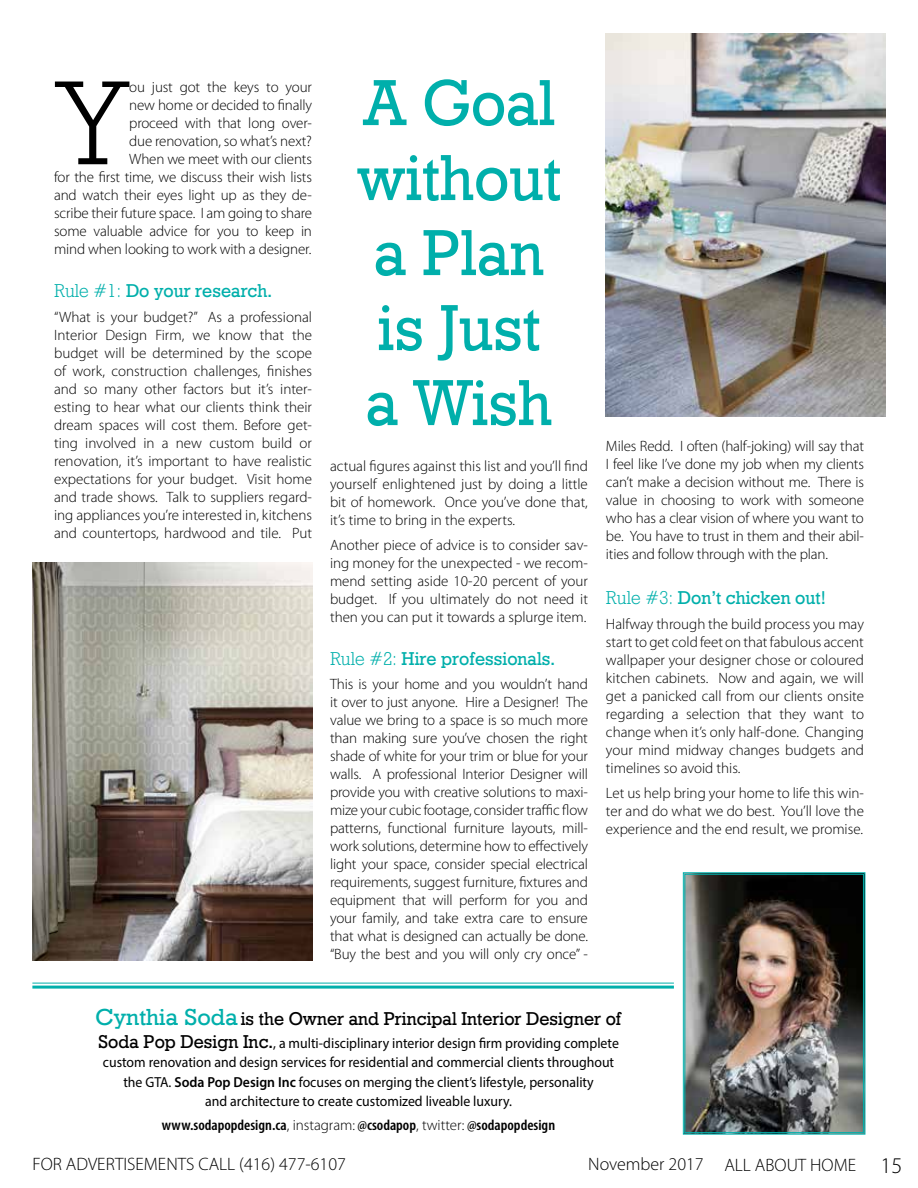
<style>
.page{position:relative;width:918px;height:1188px;background:#fff}
.page>*{position:absolute;margin:0;border:0;box-sizing:border-box;transform-origin:0 0}
.t1{font:300 115.8px "Rodeo";color:#000}
.t2{font:63px/75px "Rodeo";color:#00afab;text-align:center}
.t3{font:18px "Rodeo";color:#00afab}
.t4{font:300 18px "Myriad Pro";color:#000}
.t5{font:18px "Rodeo";color:#000}
.t6{font:300 15px/18px "Myriad Pro";letter-spacing:-.01em;color:#000;text-align:justify}
.t7{font:600 condensed 15px "Myriad Pro";color:#000;scale:1.05 1}
.t8{font:14.55px/19.5px "Myriad Pro";color:#000;text-align:center;scale:.95 1}
.s1{font-weight:300}
.s2{font-size:22.5px;color:#00afab}
.s3{font-family:"Rodeo";font-size:18px}
.s4{font-weight:600}
.s5{font-weight:300;font-stretch:normal}
.s6{font-size:22.5px}
</style>
<div class="page">
<img style="left:32px;top:563px;width:280px;height:397px">
<img style="left:606px;top:34px;width:280px;height:383px">
<img style="left:683px;top:872px;width:183px;height:263px">
<div style="left:684px;top:874px;width:180px;height:259px;border:1px solid #00afab"></div>
<hr style="left:32px;top:983px;width:642px;height:1px;background:#00afab">
<hr style="left:32px;top:986px;width:642px;height:3px;background:#00afab">
<h1 class="t1" style="left:54px;top:59px;width:78px">Y</h1>
<p class="t6" style="left:54px;top:79px;width:259px;text-align:right">ou just got the keys to your<br>new home or decided to finally<br>proceed with that long over-<br>due renovation, so what’s next?<br>When we meet with our clients<br>for the first time, we discuss their wish lists and watch their eyes light up as they de&shy;scribe their future space. I am going to share some valuable advice for you to keep in mind when looking to work with a designer.</p>
<p class="t3" style="left:54px;top:280px;width:220px"><span class="s1">Rule #1:</span> Do your research.</p>
<p class="t6" style="left:54px;top:308px;width:259px">“What is your budget?” As a professional Interior Design Firm, we know that the budget will be determined by the scope of work, construction challenges, finishes and so many other factors but it’s inter&shy;esting to hear what our clients think their dream spaces will cost them. Before get&shy;ting involved in a new custom build or renovation, it’s important to have realistic expectations for your budget. Visit home and trade shows. Talk to suppliers regard&shy;ing appliances you’re interested in, kitchens and countertops, hardwood and tile. Put</p>
<h2 class="t2" style="left:357px;top:66px;width:206px">A Goal without a Plan is Just a Wish</h2>
<p class="t6" style="left:330px;top:458px;width:259px">actual figures against this list and you’ll find yourself enlightened just by doing a little bit of homework. Once you’ve done that, it’s time to bring in the experts.</p>
<p class="t6" style="left:330px;top:536px;width:259px">Another piece of advice is to consider sav&shy;ing money for the unexpected - we recom&shy;mend setting aside 10-20 percent of your budget. If you ultimately do not need it then you can put it towards a splurge item.</p>
<p class="t3" style="left:330px;top:648px;width:227px"><span class="s1">Rule #2:</span> Hire professionals.</p>
<p class="t6" style="left:330px;top:676px;width:259px">This is your home and you wouldn’t hand it over to just anyone. Hire a Designer! The value we bring to a space is so much more than making sure you’ve chosen the right shade of white for your trim or blue for your walls. A professional Interior Designer will provide you with creative solutions to maxi&shy;mize your cubic footage, consider traffic flow patterns, functional furniture layouts, mill&shy;work solutions, determine how to effectively light your space, consider special electrical requirements, suggest furniture, fixtures and equipment that will perform for you and your family, and take extra care to ensure that what is designed can actually be done. “Buy the best and you will only cry once” -</p>
<p class="t6" style="left:606px;top:437px;width:260px">Miles Redd. I often (half-joking) will say that I feel like I’ve done my job when my clients can’t make a decision without me. There is value in choosing to work with someone who has a clear vision of where you want to be. You have to trust in them and their abil&shy;ities and follow through with the plan.</p>
<p class="t3" style="left:606px;top:588px;width:221px"><span class="s1">Rule #3:</span> Don’t chicken out!</p>
<p class="t6" style="left:606px;top:615px;width:260px">Halfway through the build process you may start to get cold feet on that fabulous accent wallpaper your designer chose or coloured kitchen cabinets. Now and again, we will get a panicked call from our clients onsite regarding a selection that they want to change when it’s only half-done. Changing your mind midway changes budgets and timelines so avoid this.</p>
<p class="t6" style="left:606px;top:784px;width:259px">Let us help bring your home to life this win&shy;ter and do what we do best. You’ll love the experience and the end result, we promise.</p>
<p class="t5" style="left:96px;top:1009px;width:528px"><span class="s2">Cynthia Soda</span>is the Owner and Principal Interior Designer of</p>
<p class="t8" style="left:98px;top:1033px;width:550px"><span class="s3">Soda Pop Design Inc.</span>, a multi-disciplinary interior design firm providing complete custom renovation and design services for residential and commercial clients throughout the GTA. <span class="s4">Soda Pop Design Inc</span> focuses on merging the client’s lifestyle, personality<br>and architecture to create customized liveable luxury.</p>
<p class="t7" style="left:162px;top:1117px;width:376px">www.sodapopdesign.ca<span class="s5">, instagram:</span> @csodapop<span class="s5">, twitter:</span> @sodapopdesign</p>
<p class="t4" style="left:32px;top:1154px;width:315px">FOR ADVERTISEMENTS CALL (416) 477-6107</p>
<p class="t4" style="left:588px;top:1155px;width:316px">November 2017 ALL ABOUT HOME <span class="s6">15</span></p>
</div>
